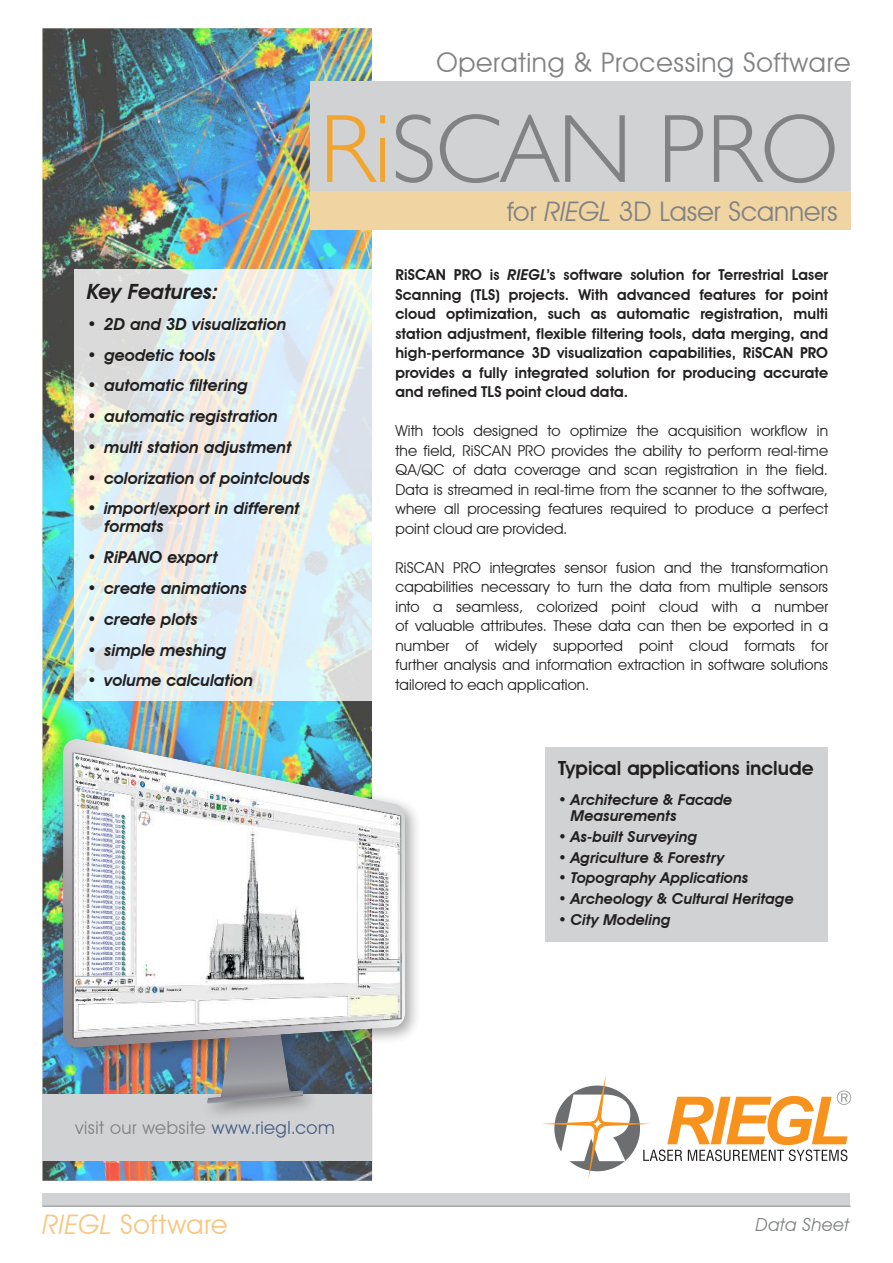
<style>
.page{position:relative;width:893px;height:1263px;background:#fff}
.page>*{position:absolute;margin:0;border:0;box-sizing:border-box;transform-origin:0 0}
.t1{font:300 97.5px "Humanist 521 BT";color:#808284}
.t2{font:27px "Avant Garde IT Cby BT";letter-spacing:.025em;color:#808284}
.t3{font:27px "Avant Garde IT Cby BT";color:#808284}
.t4{font:27px "Avant Garde IT Cby BT";letter-spacing:.025em;color:#f8c680}
.t5{font:italic 600 21px "Avant Garde IT Cby BT";letter-spacing:-.015em;color:#221f1f}
.t6{font:600 19.5px "Avant Garde IT Cby BT";color:#221f1f}
.t7{font:18px "Avant Garde IT Cby BT";letter-spacing:.025em;color:#808284}
.t8{font:italic 18px "Avant Garde IT Cby BT";letter-spacing:.02em;color:#808284}
.t9{font:italic 600 16.5px/18px "Avant Garde IT Cby BT";color:#221f1f}
.t10{font:15px/19.5px "Avant Garde IT Cby BT";letter-spacing:.01em;color:#221f1f;text-align:justify}
.t11{font:600 15px/19.5px "Avant Garde IT Cby BT";letter-spacing:.005em;color:#221f1f;text-align:justify}
.t12{font:italic 600 15px/16.5px "Avant Garde IT Cby BT";color:#221f1f}
.s1{color:#f2a52e}
.s2{font-style:italic}
.s3{color:#475e88}
</style>
<div class="page">
<img style="left:43px;top:28px;width:329px;height:1153px">
<div style="left:43px;top:1094px;width:329px;height:66px;background:#d1d2d4"></div>
<div style="left:56px;top:732px;width:366px;height:388px;background:#221f1f;opacity:.4"></div>
<img style="left:220px;top:1048px;width:70px;height:42px">
<img style="left:207px;top:1090px;width:97px;height:14px">
<img style="left:63px;top:739px;width:342px;height:309px">
<img style="left:64px;top:747px;width:343px;height:299px">
<div style="left:310px;top:81px;width:540px;height:149px;background:#d1d2d4"></div>
<div style="left:43px;top:1194px;width:807px;height:13px;background:#d1d2d4"></div>
<hr style="left:43px;top:1205px;width:807px;height:2px;background:#a7a9ab">
<div style="left:310px;top:192px;width:540px;height:38px;background:#f0d4a2"></div>
<svg style="left:542px;top:1075px;width:309px;height:104px"></svg>
<svg style="left:74px;top:269px;width:298px;height:432px;background:#e2ebeb"></svg>
<div style="left:545px;top:748px;width:283px;height:194px;background:#d1d2d4"></div>
<h2 class="t2" style="left:437px;top:51px;width:415px">Operating &amp; Processing Software</h2>
<h1 class="t1" style="left:319px;top:113px;width:521px"><span class="s1">Ri</span>SCAN PRO</h1>
<h3 class="t5" style="left:87px;top:284px;width:132px">Key Features:</h3>
<p class="t9" style="left:87px;top:317px;width:201px">• 2D and 3D visualization</p>
<p class="t9" style="left:87px;top:347px;width:130px">• geodetic tools</p>
<p class="t9" style="left:87px;top:378px;width:162px">• automatic filtering</p>
<p class="t9" style="left:87px;top:409px;width:192px">• automatic registration</p>
<p class="t9" style="left:87px;top:440px;width:206px">• multi station adjustment</p>
<p class="t9" style="left:87px;top:470px;width:224px">• colorization of pointclouds</p>
<p class="t9" style="left:104px;top:501px;width:197px;text-indent:-17px">• import/export in different formats</p>
<p class="t9" style="left:87px;top:550px;width:132px">• RiPANO export</p>
<p class="t9" style="left:87px;top:581px;width:161px">• create animations</p>
<p class="t9" style="left:87px;top:611px;width:112px">• create plots</p>
<p class="t9" style="left:87px;top:642px;width:141px">• simple meshing</p>
<p class="t9" style="left:87px;top:673px;width:168px">• volume calculation</p>
<h2 class="t3" style="left:507px;top:200px;width:332px">for <span class="s2">RIEGL</span> 3D Laser Scanners</h2>
<p class="t11" style="left:395px;top:267px;width:434px">RiSCAN PRO is <span class="s2">RIEGL</span>’s software solution for Terrestrial Laser Scanning (TLS) projects. With advanced features for point cloud optimization, such as automatic registration, multi station adjustment, flexible filtering tools, data merging, and high-performance 3D visualization capabilities, RiSCAN PRO provides a fully integrated solution for producing accurate and refined TLS point cloud data.</p>
<p class="t10" style="left:395px;top:422px;width:434px">With tools designed to optimize the acquisition workflow in the field, RiSCAN PRO provides the ability to perform real-time QA/QC of data coverage and scan registration in the field.<br>Data is streamed in real-time from the scanner to the software, where all processing features required to produce a perfect point cloud are provided.</p>
<p class="t10" style="left:395px;top:559px;width:434px">RiSCAN PRO integrates sensor fusion and the transformation capabilities necessary to turn the data from multiple sensors into a seamless, colorized point cloud with a number of valuable attributes. These data can then be exported in a number of widely supported point cloud formats for further analysis and information extraction in software solutions tailored to each application.</p>
<h3 class="t6" style="left:558px;top:761px;width:257px">Typical applications include</h3>
<p class="t12" style="left:571px;top:792px;width:163px;text-indent:-13px">• Architecture &amp; Facade<br>Measurements</p>
<p class="t12" style="left:558px;top:830px;width:140px">• As-built Surveying</p>
<p class="t12" style="left:558px;top:850px;width:168px">• Agriculture &amp; Forestry</p>
<p class="t12" style="left:558px;top:871px;width:192px">• Topography Applications</p>
<p class="t12" style="left:558px;top:892px;width:237px">• Archeology &amp; Cultural Heritage</p>
<p class="t12" style="left:558px;top:913px;width:114px">• City Modeling</p>
<p class="t7" style="left:75px;top:1120px;width:261px">visit our website <span class="s3">www.riegl.com</span></p>
<h2 class="t4" style="left:43px;top:1213px;width:186px"><span class="s2">RIEGL</span> Software</h2>
<p class="t8" style="left:756px;top:1217px;width:95px">Data Sheet</p>
</div>
